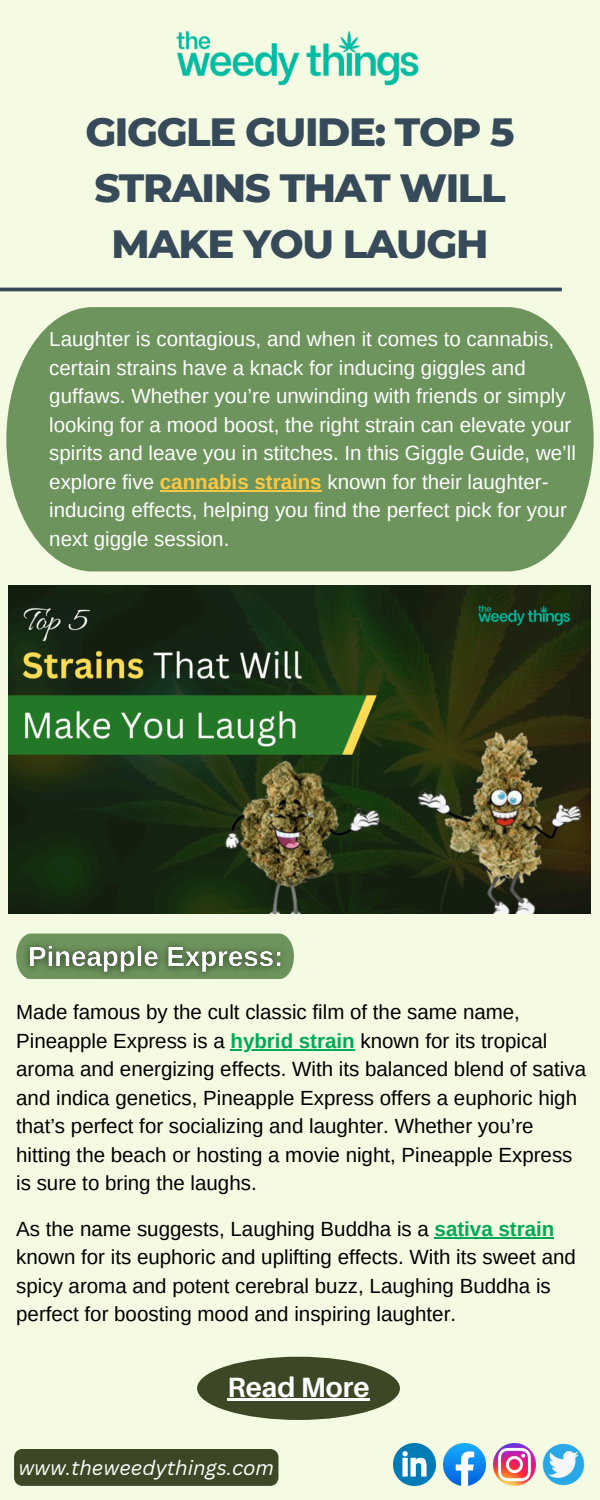
<style>
.page{position:relative;width:600px;height:1500px;background:#f5fae2}
.page>*{position:absolute;margin:0;border:0;box-sizing:border-box;transform-origin:0 0}
.t1{font:800 40.2px/56px "Montserrat";letter-spacing:-.035em;color:#364a5a;text-align:center}
.t2{font:700 27.9px "Aileron";color:#fff}
.t3{font:20.5px/28.5px "Arimo";color:#000}
.t4{font:20.5px/28.5px "Arimo";color:#fff}
.t5{font:italic 20.2px "Canva Sans";color:#fff}
.t6{font:600 16px "Montserrat";color:#fff}
.s1{font-weight:700;color:#ffc842}
.s2{font-weight:700;color:#00a955}
</style>
<div class="page">
<hr style="left:0;top:288px;width:562px;height:3px;background:#364a5a">
<img style="left:176px;top:30px;width:243px;height:56px">
<div style="left:6px;top:307px;width:588px;height:264px;background:#6d945c"></div>
<img style="left:8px;top:585px;width:582px;height:328px">
<hr style="left:160px;top:490px;width:162px;height:2px;background:#ffc842">
<img style="left:18px;top:934px;width:275px;height:45px">
<hr style="left:231px;top:1049px;width:124px;height:2px;background:#00a955">
<div style="left:14px;top:1449px;width:264px;height:37px;background:#3c4825"></div>
<img style="left:444px;top:1444px;width:41px;height:41px">
<img style="left:493px;top:1444px;width:42px;height:41px">
<img style="left:543px;top:1444px;width:41px;height:41px">
<img style="left:394px;top:1444px;width:42px;height:42px">
<div style="left:197px;top:1357px;width:203px;height:63px;background:#3c4825;border-radius:50%"></div>
<hr style="left:227px;top:1398px;width:143px;height:3px;background:#fff">
<hr style="left:435px;top:1237px;width:119px;height:2px;background:#00a955">
<p class="t1" style="left:85px;top:104px;width:431px">GIGGLE GUIDE: TOP 5<br>STRAINS THAT WILL<br>MAKE YOU LAUGH</p>
<p class="t4" style="left:49px;top:325px;width:528px">Laughter is contagious, and when it comes to cannabis, certain strains have a knack for inducing giggles and guffaws. Whether you’re unwinding with friends or simply looking for a mood boost, the right strain can elevate your spirits and leave you in stitches. In this Giggle Guide, we’ll explore five <span class="s1">cannabis strains</span> known for their laughter&shy;inducing effects, helping you find the perfect pick for your next giggle session.</p>
<p class="t6" style="left:101px;top:387px;width:147px">MILESTONE NO. 3</p>
<h3 class="t3" style="left:16px;top:998px;width:533px">Made famous by the cult classic film of the same name,<br>Pineapple Express is a <span class="s2">hybrid strain</span> known for its tropical</h3>
<h3 class="t3" style="left:16px;top:1055px;width:571px">aroma and energizing effects. With its balanced blend of sativa and indica genetics, Pineapple Express offers a euphoric high that’s perfect for socializing and laughter. Whether you’re hitting the beach or hosting a movie night, Pineapple Express is sure to bring the laughs.</h3>
<p class="t3" style="left:16px;top:1214px;width:561px">As the name suggests, Laughing Buddha is a <span class="s2">sativa strain </span>known for its euphoric and uplifting effects. With its sweet and spicy aroma and potent cerebral buzz, Laughing Buddha is perfect for boosting mood and inspiring laughter.</p>
<p class="t2" style="left:227px;top:1370px;width:144px">Read More</p>
<p class="t5" style="left:18px;top:1454px;width:257px">www.theweedythings.com</p>
</div>
